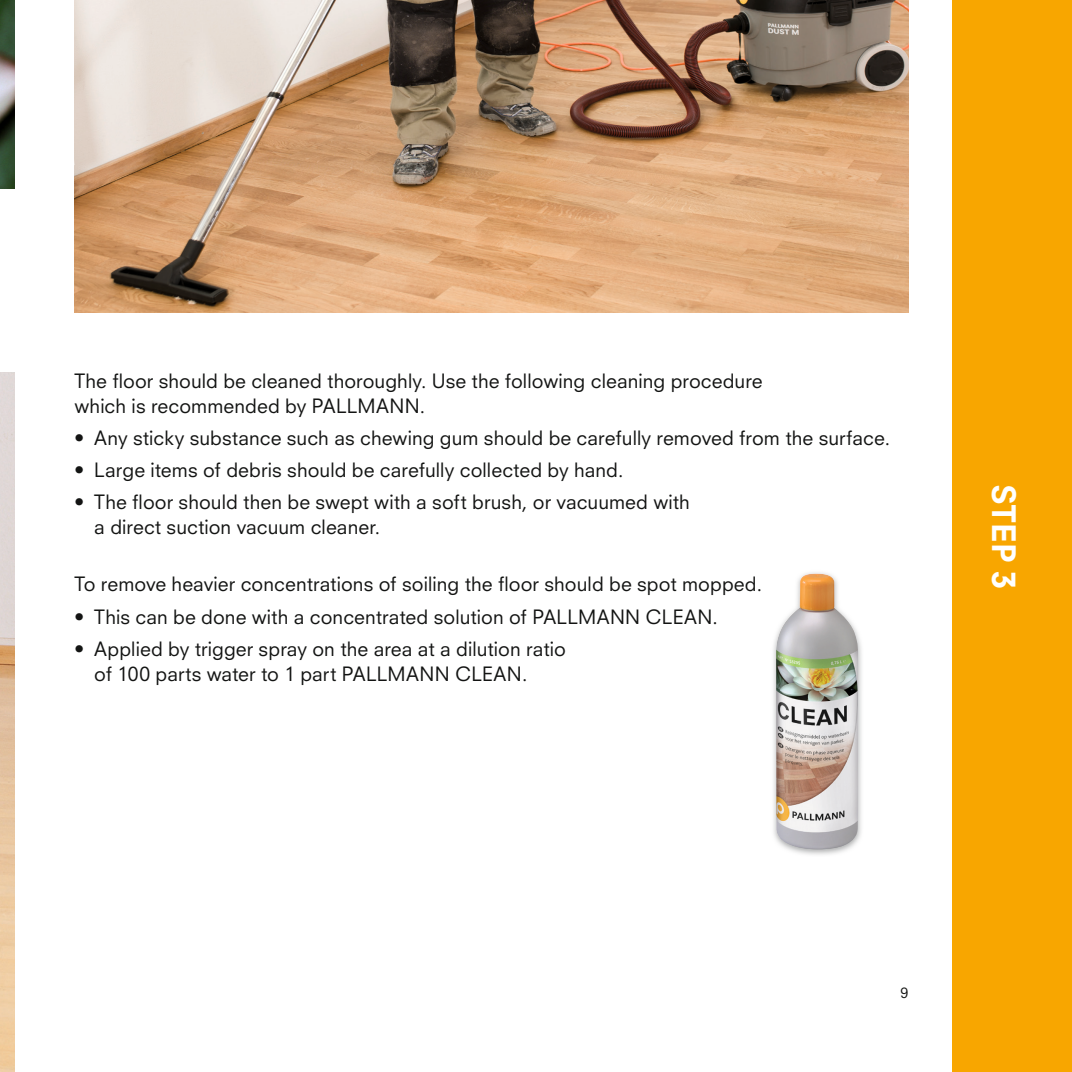
<style>
.page{position:relative;width:1072px;height:1072px;background:#fff}
.page>*{position:absolute;margin:0;border:0;box-sizing:border-box;transform-origin:0 0}
.t1{font:800 31.5px "Neuzeit S";color:#fff}
.t2{font:19.25px/24.8px "Neuzeit S";letter-spacing:.005em;color:#131413}
.t3{font:14px "Neuzeit S";color:#131413}
</style>
<div class="page">
<div style="left:952px;top:0;width:119px;height:1071px;background:#f8a600"></div>
<img style="left:74px;top:0;width:834px;height:313px">
<img style="left:0;top:0;width:15px;height:189px">
<img style="left:0;top:372px;width:15px;height:699px">
<img style="left:773px;top:572px;width:89px;height:283px">
<img style="left:776px;top:573px;width:82px;height:276px">
<p class="t2" style="left:74px;top:368px;width:689px">The floor should be cleaned thoroughly. Use the following cleaning procedure which is recommended by PALLMANN.</p>
<p class="t2" style="left:74px;top:425px;width:817px">• Any sticky substance such as chewing gum should be carefully removed from the surface.</p>
<p class="t2" style="left:74px;top:457px;width:550px">• Large items of debris should be carefully collected by hand.</p>
<p class="t2" style="left:94px;top:490px;width:597px;text-indent:-20px">• The floor should then be swept with a soft brush, or vacuumed with a direct suction vacuum cleaner.</p>
<p class="t2" style="left:74px;top:571px;width:689px">To remove heavier concentrations of soiling the floor should be spot mopped.</p>
<p class="t2" style="left:74px;top:604px;width:645px">• This can be done with a concentrated solution of PALLMANN CLEAN.</p>
<p class="t2" style="left:94px;top:636px;width:473px;text-indent:-20px">• Applied by trigger spray on the area at a dilution ratio of 100 parts water to 1 part PALLMANN CLEAN.</p>
<h1 class="t1" style="left:1023px;top:483px;width:106px;rotate:90deg">STEP 3</h1>
<p class="t3" style="left:900px;top:983px;width:9px">9</p>
</div>
